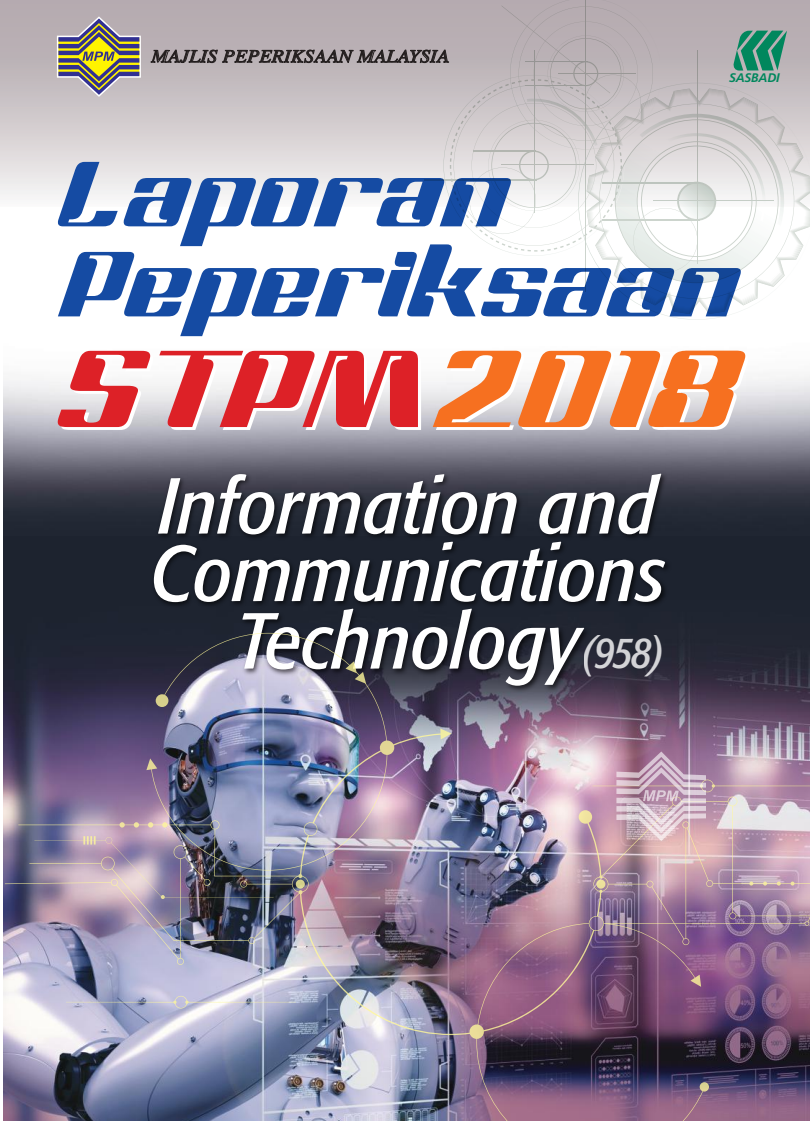
<style>
.page{position:relative;width:810px;height:1121px;background:#fff}
.page>*{position:absolute;margin:0;border:0;box-sizing:border-box;transform-origin:0 0}
.t1{font:195px "Magenta";letter-spacing:.015em;color:#dd2127}
.t2{font:italic condensed 78.3px/67.5px "Formata";color:#fff;text-align:right;scale:1.05 1}
.t3{font:italic 18px "Times";letter-spacing:.01em;color:#241f1f;scale:1.1 1}
.t4{font:italic 700 12.45px "Frutiger";letter-spacing:-.02em;color:#00875d}
.s1{color:#f67020}
.s2{font-size:45px}
</style>
<div class="page">
<img style="left:3px;top:336px;width:807px;height:784px">
<div style="left:0;top:0;width:810px;height:206px;background:linear-gradient(to bottom,#ab9fa4,#f2f1f1)"></div>
<img style="left:146px;top:463px;width:528px;height:170px">
<svg style="left:788px;top:83px;width:22px;height:177px"></svg>
<svg style="left:788px;top:104px;width:6px;height:156px"></svg>
<svg style="left:55px;top:0;width:733px;height:336px"></svg>
<hr style="left:654px;top:200px;width:120px;height:1px;background:#ccd4cd">
<hr style="left:602px;top:219px;width:97px;height:2px;background:#ccd4cd">
<hr style="left:602px;top:182px;width:97px;height:1px;background:#ccd4cd">
<hr style="left:697px;top:50px;width:1px;height:213px;background:#ccd4cd">
<hr style="left:558px;top:73px;width:77px;height:1px;background:#ccd4cd">
<hr style="left:525px;top:85px;width:63px;height:1px;background:#ccd4cd">
<hr style="left:525px;top:61px;width:63px;height:1px;background:#ccd4cd">
<img style="left:5px;top:633px;width:805px;height:487px">
<svg style="left:596px;top:879px;width:9px;height:9px"></svg>
<svg style="left:296px;top:879px;width:9px;height:9px"></svg>
<svg style="left:66px;top:995px;width:230px;height:13px;background:#bcbdd3"></svg>
<svg style="left:593px;top:751px;width:217px;height:90px;background:#c6a8ba"></svg>
<p class="t3" style="left:151px;top:41px;width:272px">MAJLIS PEPERIKSAAN MALAYSIA</p>
<p class="t4" style="left:729px;top:70px;width:52px">SASBADI</p>
<h1 class="t1" style="left:58px;top:245px;width:681px">STPM<span class="s1">2018</span></h1>
<p class="t2" style="left:150px;top:473px;width:492px">Information and<br>Communications<br>Technology<span class="s2">(958)</span></p>
</div>
